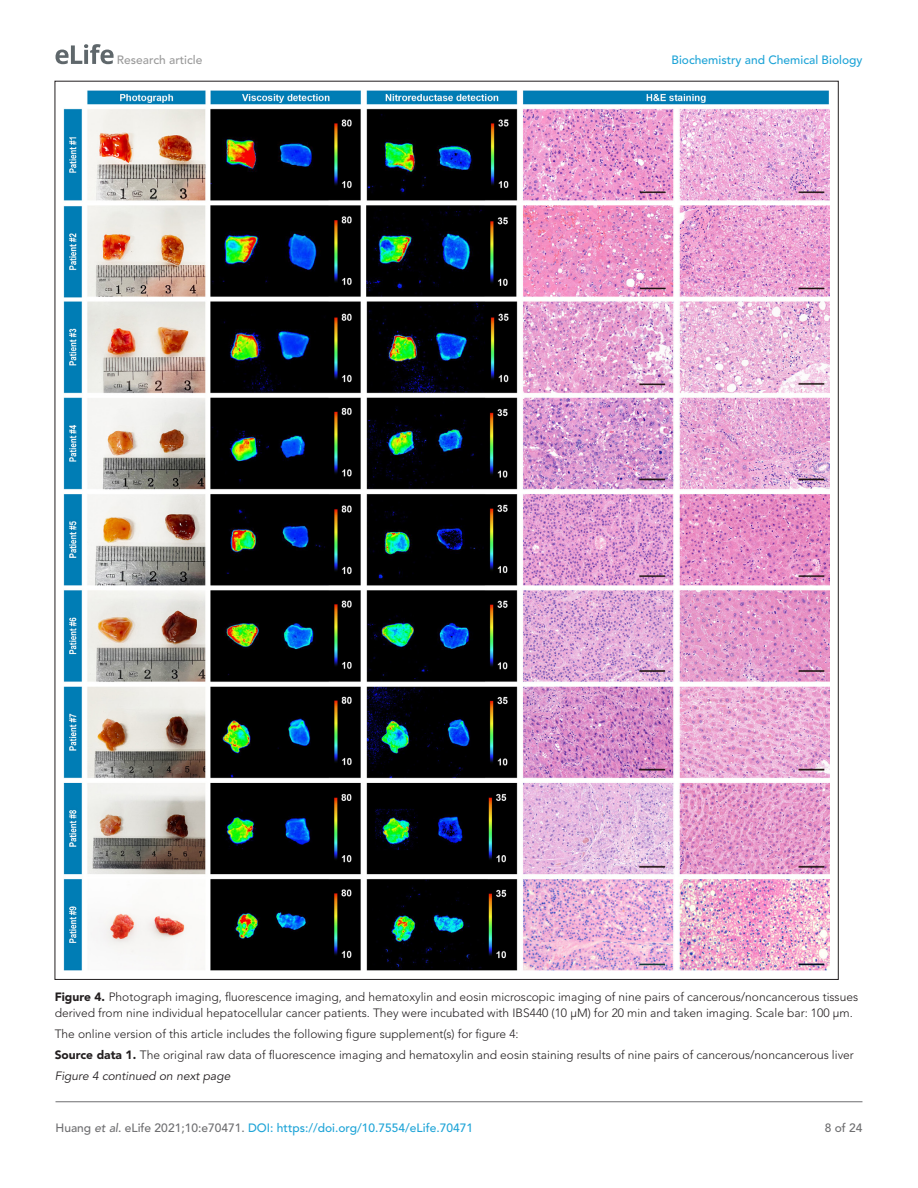
<style>
.page{position:relative;width:918px;height:1188px;background:#fff}
.page>*{position:absolute;margin:0;border:0;box-sizing:border-box;transform-origin:0 0}
.t1{font:300 12px/21px "Avenir LT Std";color:#231f20}
.t2{font:500 12px "Avenir LT Std";color:#1ea4d7}
.t3{font:500 12px "Avenir LT Std";color:#9a9a9a}
.t4{font:500 12px "Avenir LT Std";color:#6e6e70}
.s1{font-weight:900}
.s2{font-weight:400;font-style:italic}
.s3{color:#6e6e70}
.s4{font-style:italic;color:#6e6e70}
</style>
<div class="page">
<svg style="left:56px;top:44px;width:58px;height:20px"></svg>
<hr style="left:56px;top:1101px;width:806px;height:1px;background:#6e6e70">
<img style="left:64px;top:90px;width:765px;height:880px">
<p class="t3" style="left:117px;top:53px;width:87px">Research article</p>
<p class="t2" style="left:672px;top:53px;width:192px">Biochemistry and Chemical Biology</p>
<p class="t1" style="left:55px;top:988px;width:805px;line-height:16.5px"><span class="s1">Figure 4.</span> Photograph imaging, fluorescence imaging, and hematoxylin and eosin microscopic imaging of nine pairs of cancerous/noncancerous tissues derived from nine individual hepatocellular cancer patients. They were incubated with IBS440 (10 μM) for 20 min and taken imaging. Scale bar: 100 μm.</p>
<p class="t1" style="left:55px;top:1024px;width:801px">The online version of this article includes the following figure supplement(s) for figure 4:<br><span class="s1">Source data 1.</span> The original raw data of fluorescence imaging and hematoxylin and eosin staining results of nine pairs of cancerous/noncancerous liver<br><span class="s2">Figure 4 continued on next page</span></p>
<p class="t2" style="left:56px;top:1121px;width:419px"><span class="s3">Huang</span> <span class="s4">et al</span><span class="s3">. eLife 2021;10:e70471.</span> DOI: https://doi.org/10.7554/eLife.70471</p>
<p class="t4" style="left:825px;top:1121px;width:39px">8 of 24</p>
</div>
